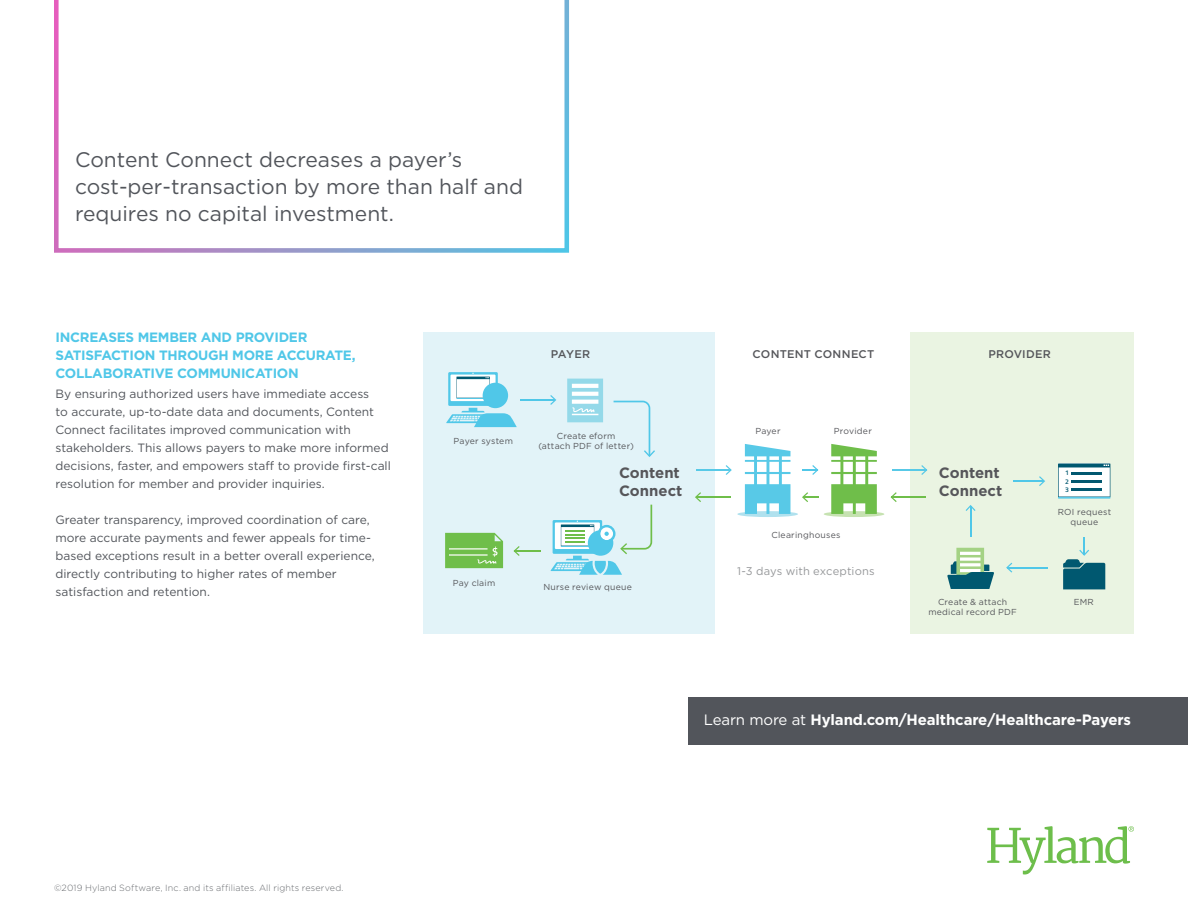
<style>
.page{position:relative;width:1188px;height:918px;background:#fff}
.page>*{position:absolute;margin:0;border:0;box-sizing:border-box;transform-origin:0 0}
.t1{font:21px/27px "Gotham HTF";color:#52555b}
.t2{font:700 15px "Gotham HTF";letter-spacing:-.01em;color:#fff}
.t3{font:700 15px/18px "Gotham";color:#56565a}
.t4{font:700 13.5px/18px "Gotham HTF";letter-spacing:-.02em;color:#50c7e8}
.t5{font:12px/18px "Gotham HTF";color:#52555b}
.t6{font:500 11.1px "Gotham HTF";letter-spacing:.025em;color:#55565a}
.t7{font:11.1px "Gotham HTF";letter-spacing:.01em;color:#96989a}
.t8{font:300 9px "Gotham HTF";letter-spacing:.015em;color:#686b6f}
.t9{font:8.7px/9.9px "Gotham HTF";letter-spacing:.025em;color:#55565a;text-align:center}
.t10{font:600 6.75px/8.1px "Titillium";color:#025870;text-align:justify}
.s1{font-weight:400}
</style>
<div class="page">
<svg style="left:987px;top:826px;width:147px;height:48px"></svg>
<svg style="left:54px;top:0;width:515px;height:253px"></svg>
<div style="left:688px;top:697px;width:500px;height:48px;background:#52555b"></div>
<div style="left:423px;top:333px;width:292px;height:301px;background:#e2f3f8"></div>
<div style="left:910px;top:333px;width:224px;height:301px;background:#eaf4e2"></div>
<svg style="left:567px;top:379px;width:36px;height:43px;background:#b0e3ee"></svg>
<svg style="left:446px;top:372px;width:71px;height:55px"></svg>
<hr style="left:521px;top:399px;width:34px;height:2px;background:#50c7e8">
<svg style="left:550px;top:395px;width:6px;height:10px"></svg>
<hr style="left:515px;top:550px;width:26px;height:2px;background:#6fbe4a">
<svg style="left:513px;top:546px;width:7px;height:10px"></svg>
<hr style="left:1014px;top:480px;width:30px;height:2px;background:#50c7e8">
<svg style="left:1039px;top:476px;width:6px;height:10px"></svg>
<hr style="left:1007px;top:567px;width:41px;height:1px;background:#50c7e8">
<svg style="left:1006px;top:563px;width:6px;height:10px"></svg>
<hr style="left:696px;top:496px;width:34px;height:2px;background:#6fbe4a">
<svg style="left:695px;top:492px;width:6px;height:10px"></svg>
<svg style="left:445px;top:533px;width:58px;height:35px;background:#7cc45b"></svg>
<svg style="left:614px;top:401px;width:41px;height:56px"></svg>
<svg style="left:947px;top:548px;width:47px;height:41px"></svg>
<hr style="left:970px;top:506px;width:1px;height:31px;background:#50c7e8">
<svg style="left:966px;top:505px;width:10px;height:6px"></svg>
<svg style="left:1063px;top:537px;width:42px;height:52px"></svg>
<svg style="left:550px;top:505px;width:102px;height:70px"></svg>
<svg style="left:1058px;top:463px;width:52px;height:36px;background:#c5dbe1"></svg>
<hr style="left:1072px;top:472px;width:30px;height:3px;background:#025870">
<hr style="left:1072px;top:481px;width:30px;height:2px;background:#025870">
<hr style="left:1072px;top:489px;width:30px;height:2px;background:#025870">
<hr style="left:696px;top:469px;width:34px;height:2px;background:#58c9e7">
<hr style="left:892px;top:496px;width:34px;height:2px;background:#6fbe4a">
<svg style="left:726px;top:444px;width:171px;height:73px"></svg>
<hr style="left:892px;top:469px;width:34px;height:2px;background:#58c9e7">
<svg style="left:921px;top:465px;width:6px;height:10px"></svg>
<h1 class="t1" style="left:75px;top:146px;width:449px">Content Connect decreases a payer’s cost-per-transaction by more than half and requires no capital investment.</h1>
<p class="t4" style="left:56px;top:328px;width:302px">INCREASES MEMBER AND PROVIDER<br>SATISFACTION THROUGH MORE ACCURATE,<br>COLLABORATIVE COMMUNICATION</p>
<p class="t5" style="left:56px;top:384px;width:337px">By ensuring authorized users have immediate access<br>to accurate, up-to-date data and documents, Content Connect facilitates improved communication with stakeholders. This allows payers to make more informed decisions, faster, and empowers staff to provide first-call resolution for member and provider inquiries.</p>
<p class="t5" style="left:56px;top:510px;width:321px">Greater transparency, improved coordination of care, more accurate payments and fewer appeals for time&shy;based exceptions result in a better overall experience, directly contributing to higher rates of member satisfaction and retention.</p>
<p class="t6" style="left:551px;top:348px;width:41px">PAYER</p>
<p class="t6" style="left:753px;top:348px;width:123px">CONTENT CONNECT</p>
<p class="t6" style="left:988px;top:348px;width:64px">PROVIDER</p>
<p class="t9" style="left:454px;top:435px;width:61px">Payer system</p>
<p class="t9" style="left:539px;top:431px;width:97px">Create eform<br>(attach PDF of letter)</p>
<p class="t9" style="left:755px;top:425px;width:27px">Payer</p>
<p class="t9" style="left:834px;top:425px;width:39px">Provider</p>
<p class="t3" style="left:619px;top:464px;width:65px">Content<br>Connect</p>
<p class="t3" style="left:939px;top:464px;width:65px">Content<br>Connect</p>
<p class="t9" style="left:453px;top:578px;width:44px">Pay claim</p>
<p class="t9" style="left:543px;top:581px;width:90px">Nurse review queue</p>
<p class="t9" style="left:772px;top:530px;width:70px">Clearinghouses</p>
<p class="t7" style="left:737px;top:564px;width:139px">1-3 days with exceptions</p>
<p class="t10" style="left:1065px;top:469px;width:5px">1<br>2<br>3</p>
<p class="t9" style="left:1058px;top:507px;width:55px">ROI request queue</p>
<p class="t9" style="left:928px;top:597px;width:90px">Create &amp; attach medical record PDF</p>
<p class="t9" style="left:1074px;top:597px;width:22px">EMR</p>
<p class="t8" style="left:54px;top:883px;width:291px">©2019 Hyland Software, Inc. and its affiliates. All rights reserved.</p>
<p class="t2" style="left:704px;top:711px;width:429px"><span class="s1">Learn more at</span> Hyland.com/Healthcare/Healthcare-Payers</p>
</div>
